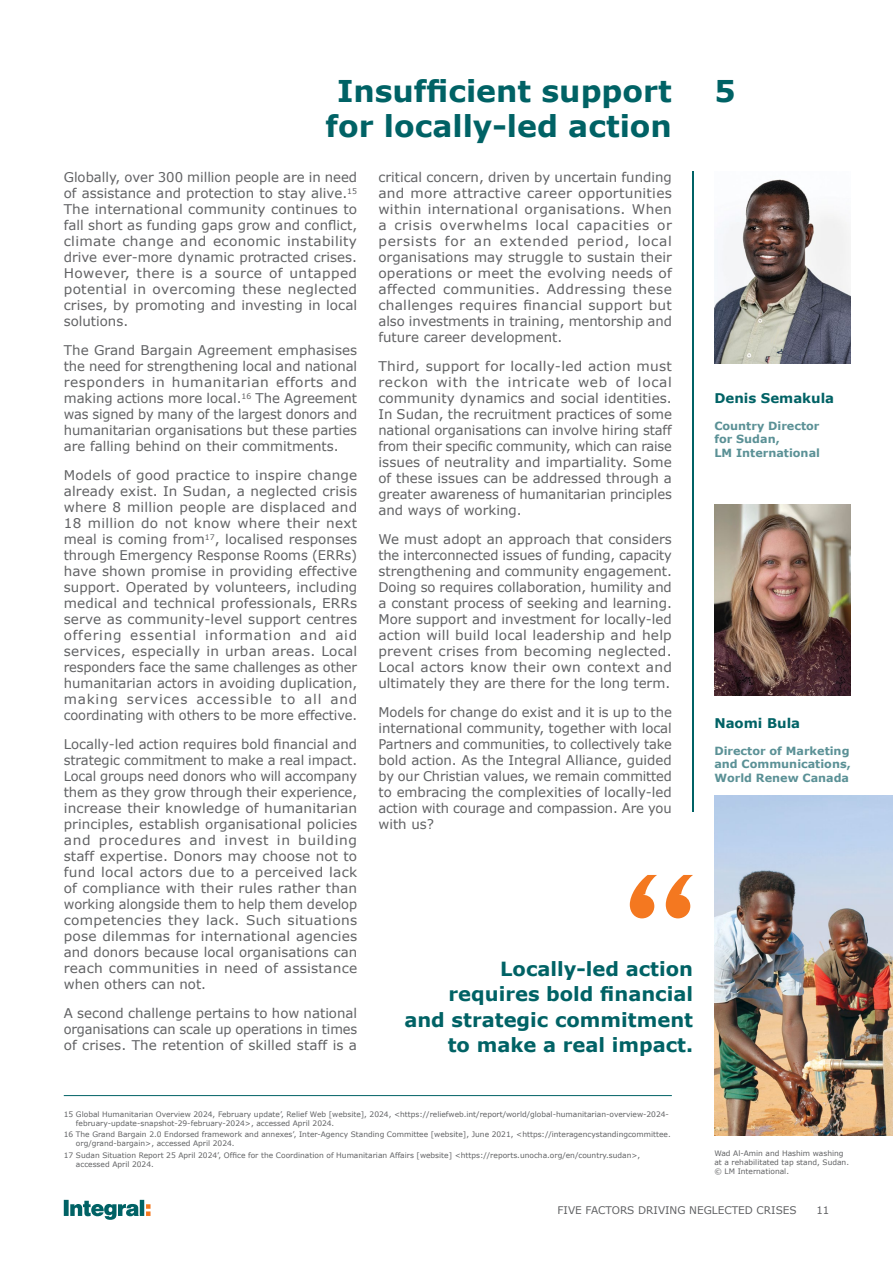
<style>
.page{position:relative;width:893px;height:1263px;background:#fff}
.page>*{position:absolute;margin:0;border:0;box-sizing:border-box;transform-origin:0 0}
.t1{font:700 30px/35.7px "Verdana";color:#006265;text-align:center}
.t2{font:700 19.5px/25.5px "Verdana";color:#006265;text-align:right}
.t3{font:13.35px/16px "Verdana";color:#616264;text-align:justify}
.t4{font:700 13.35px "Verdana";color:#006265}
.t5{font:700 11.25px/13.5px "Verdana";color:#5b9196}
.t6{font:10.5px "Verdana";color:#616264}
.t7{font:7.5px/9px "Verdana";color:#616264}
</style>
<div class="page">
<svg style="left:64px;top:1200px;width:87px;height:20px"></svg>
<hr style="left:64px;top:1095px;width:608px;height:1px;background:#006265">
<hr style="left:692px;top:172px;width:1px;height:640px;background:#006265">
<svg style="left:630px;top:875px;width:63px;height:43px"></svg>
<img style="left:714px;top:179px;width:136px;height:184px">
<img style="left:714px;top:504px;width:136px;height:192px">
<img style="left:714px;top:796px;width:179px;height:339px">
<h1 class="t1" style="left:325px;top:73px;width:348px">Insufficient support for locally-led action</h1>
<p class="t3" style="left:64px;top:169px;width:295px">Globally, over 300 million people are in need of assistance and protection to stay alive.<sup>15<br></sup>The international community continues to fall short as funding gaps grow and conflict, climate change and economic instability drive ever-more dynamic protracted crises.<br>However, there is a source of untapped potential in overcoming these neglected crises, by promoting and investing in local solutions.</p>
<p class="t3" style="left:64px;top:342px;width:295px">The Grand Bargain Agreement emphasises the need for strengthening local and national responders in humanitarian efforts and making actions more local.<sup>16</sup> The Agreement was signed by many of the largest donors and humanitarian organisations but these parties are falling behind on their commitments.</p>
<p class="t3" style="left:64px;top:467px;width:295px">Models of good practice to inspire change already exist. In Sudan, a neglected crisis where 8 million people are displaced and 18 million do not know where their next meal is coming from<sup>17</sup>, localised responses through Emergency Response Rooms (ERRs) have shown promise in providing effective support. Operated by volunteers, including medical and technical professionals, ERRs serve as community-level support centres offering essential information and aid services, especially in urban areas. Local responders face the same challenges as other humanitarian actors in avoiding duplication, making services accessible to all and coordinating with others to be more effective.</p>
<p class="t3" style="left:64px;top:736px;width:295px">Locally-led action requires bold financial and strategic commitment to make a real impact.<br>Local groups need donors who will accompany them as they grow through their experience, increase their knowledge of humanitarian principles, establish organisational policies and procedures and invest in building staff expertise. Donors may choose not to fund local actors due to a perceived lack of compliance with their rules rather than working alongside them to help them develop competencies they lack. Such situations pose dilemmas for international agencies and donors because local organisations can reach communities in need of assistance when others can not.</p>
<p class="t3" style="left:64px;top:1005px;width:295px">A second challenge pertains to how national organisations can scale up operations in times of crises. The retention of skilled staff is a</p>
<p class="t3" style="left:378px;top:169px;width:295px">critical concern, driven by uncertain funding and more attractive career opportunities within international organisations. When a crisis overwhelms local capacities or persists for an extended period, local organisations may struggle to sustain their operations or meet the evolving needs of affected communities. Addressing these challenges requires financial support but also investments in training, mentorship and future career development.</p>
<p class="t3" style="left:378px;top:358px;width:295px">Third, support for locally-led action must reckon with the intricate web of local community dynamics and social identities.<br>In Sudan, the recruitment practices of some national organisations can involve hiring staff from their specific community, which can raise issues of neutrality and impartiality. Some of these issues can be addressed through a greater awareness of humanitarian principles and ways of working.</p>
<p class="t3" style="left:378px;top:531px;width:295px">We must adopt an approach that considers the interconnected issues of funding, capacity strengthening and community engagement.<br>Doing so requires collaboration, humility and a constant process of seeking and learning.<br>More support and investment for locally-led action will build local leadership and help prevent crises from becoming neglected.<br>Local actors know their own context and ultimately they are there for the long term.</p>
<p class="t3" style="left:378px;top:704px;width:295px">Models for change do exist and it is up to the international community, together with local Partners and communities, to collectively take bold action. As the Integral Alliance, guided by our Christian values, we remain committed to embracing the complexities of locally-led action with courage and compassion. Are you with us?</p>
<h2 class="t2" style="left:404px;top:956px;width:290px">Locally-led action requires bold financial and strategic commitment to make a real impact.</h2>
<h1 class="t1" style="left:714px;top:73px;width:23px">5</h1>
<p class="t4" style="left:714px;top:390px;width:121px">Denis Semakula</p>
<p class="t5" style="left:714px;top:419px;width:107px">Country Director for Sudan,<br>LM International</p>
<p class="t4" style="left:714px;top:715px;width:87px">Naomi Bula</p>
<p class="t5" style="left:714px;top:744px;width:138px;text-align:justify">Director of Marketing and Communications, World Renew Canada</p>
<p class="t7" style="left:76px;top:1110px;width:595px;text-indent:-12px">15 Global Humanitarian Overview 2024, February update’, Relief Web [website], 2024, &lt;https://reliefweb.int/report/world/global-humanitarian-overview-2024- february-update-snapshot-29-february-2024&gt;, accessed April 2024.</p>
<p class="t7" style="left:76px;top:1130px;width:596px;text-indent:-12px">16 The Grand Bargain 2.0 Endorsed framework and annexes’, Inter-Agency Standing Committee [website], June 2021, &lt;https://interagencystandingcommittee. org/grand-bargain&gt;, accessed April 2024.</p>
<p class="t7" style="left:76px;top:1150px;width:566px;text-indent:-12px">17 Sudan Situation Report 25 April 2024’, Office for the Coordination of Humanitarian Affairs [website] &lt;https://reports.unocha.org/en/country.sudan&gt;, accessed April 2024.</p>
<p class="t7" style="left:714px;top:1149px;width:136px">Wad Al-Amin and Hashim washing at a rehabilitated tap stand, Sudan. © LM International.</p>
<p class="t6" style="left:557px;top:1203px;width:241px">FIVE FACTORS DRIVING NEGLECTED CRISES</p>
<p class="t6" style="left:816px;top:1203px;width:14px">11</p>
</div>
